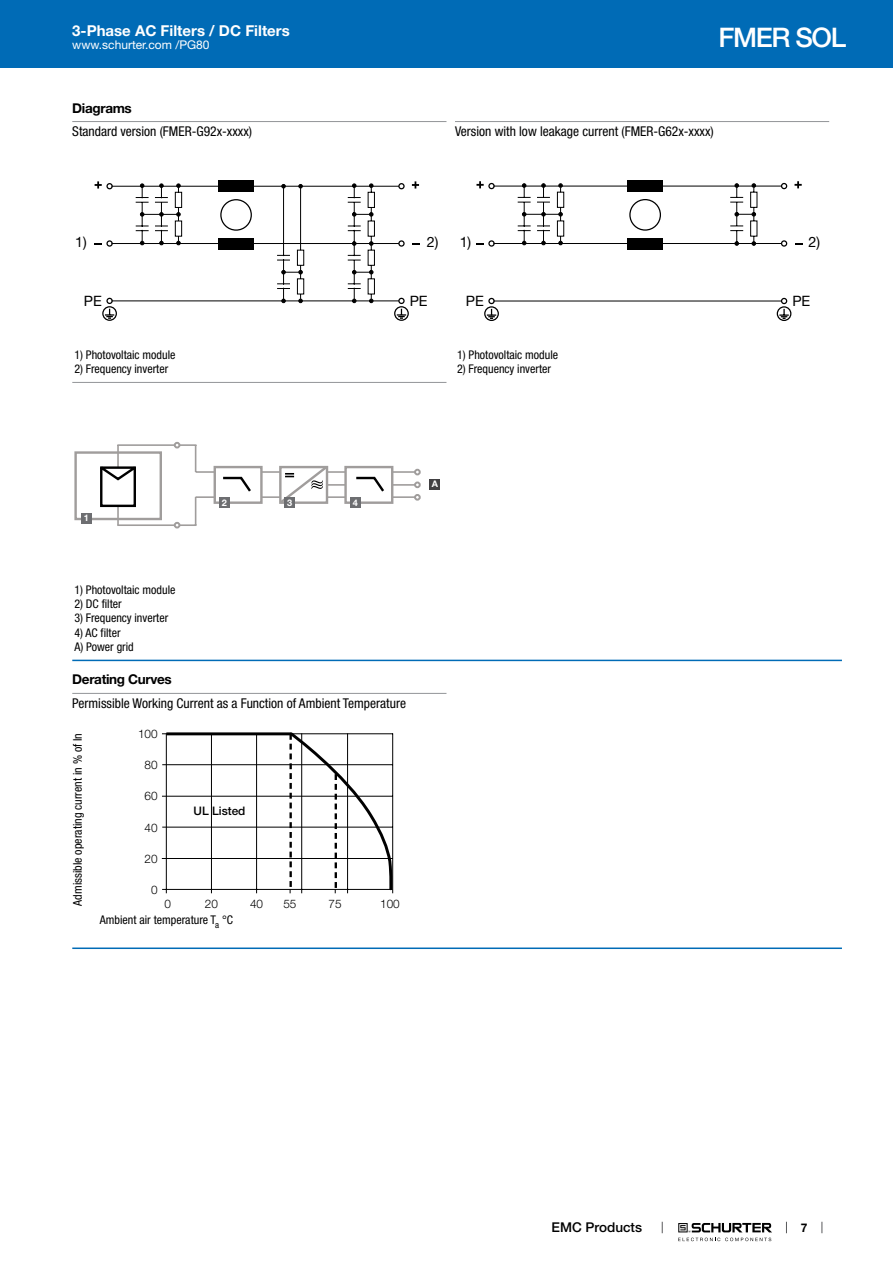
<style>
.page{position:relative;width:893px;height:1263px;background:#fff}
.page>*{position:absolute;margin:0;border:0;box-sizing:border-box;transform-origin:0 0}
.t1{font:500 27px "Helvetica Neue LT";letter-spacing:-.05em;color:#fff}
.t2{font:700 15px "Helvetica Neue LT";color:#fff}
.t3{font:14.25px "Helvetica Neue LT";color:#000}
.t4{font:condensed 13.5px "Helvetica Neue LT";color:#000}
.t5{font:700 13.5px "Helvetica Neue LT";letter-spacing:-.025em;color:#000}
.t6{font:500 13.5px "Helvetica Neue LT";color:#000}
.t7{font:condensed 12px/14.4px "Helvetica Neue LT";color:#000}
.t8{font:12px "Helvetica Neue LT";color:#fff}
.t9{font:700 12px "Helvetica Neue LT";color:#000}
.t10{font:300 11.7px "Helvetica Neue LT";color:#000}
.t11{font:500 11.7px "Helvetica Neue LT";color:#000}
.t12{font:700 9.15px "Helvetica Neue LT";color:#fff}
</style>
<div class="page">
<svg style="left:678px;top:1223px;width:94px;height:18px"></svg>
<div style="left:0;top:0;width:893px;height:68px;background:#006bb6"></div>
<hr style="left:72px;top:121px;width:374px;height:1px;background:#939598">
<svg style="left:95px;top:181px;width:325px;height:140px"></svg>
<hr style="left:455px;top:121px;width:374px;height:1px;background:#939598">
<div style="left:627px;top:180px;width:36px;height:12px;background:#000"></div>
<svg style="left:476px;top:181px;width:326px;height:140px"></svg>
<hr style="left:72px;top:382px;width:374px;height:1px;background:#939598">
<div style="left:74px;top:451px;width:88px;height:69px;border:2px solid #a09d9c"></div>
<hr style="left:117px;top:445px;width:2px;height:23px;background:#a09d9c">
<hr style="left:117px;top:444px;width:79px;height:2px;background:#a09d9c">
<svg style="left:195px;top:445px;width:20px;height:28px"></svg>
<svg style="left:174px;top:442px;width:6px;height:6px"></svg>
<div style="left:214px;top:466px;width:49px;height:38px;border:2px solid #a09d9c"></div>
<hr style="left:117px;top:524px;width:79px;height:2px;background:#a09d9c">
<svg style="left:195px;top:496px;width:20px;height:29px"></svg>
<svg style="left:174px;top:522px;width:6px;height:6px"></svg>
<hr style="left:392px;top:471px;width:24px;height:2px;background:#a09d9c">
<hr style="left:392px;top:484px;width:24px;height:2px;background:#a09d9c">
<hr style="left:392px;top:496px;width:24px;height:2px;background:#a09d9c">
<div style="left:344px;top:466px;width:49px;height:38px;border:2px solid #a09d9c"></div>
<div style="left:414px;top:469px;width:7px;height:6px;border:2px solid #a09d9c;border-radius:50%"></div>
<div style="left:414px;top:481px;width:7px;height:7px;border:2px solid #a09d9c;border-radius:50%"></div>
<div style="left:414px;top:494px;width:7px;height:7px;border:2px solid #a09d9c;border-radius:50%"></div>
<svg style="left:221px;top:465px;width:165px;height:41px"></svg>
<div style="left:81px;top:513px;width:10px;height:10px;background:#6d6e71"></div>
<div style="left:430px;top:479px;width:10px;height:10px;background:#414042"></div>
<div style="left:219px;top:498px;width:10px;height:10px;background:#6d6e71"></div>
<div style="left:284px;top:498px;width:11px;height:10px;background:#6d6e71"></div>
<div style="left:350px;top:498px;width:10px;height:10px;background:#6d6e71"></div>
<svg style="left:98px;top:464px;width:40px;height:61px"></svg>
<hr style="left:72px;top:660px;width:770px;height:1px;background:#006bb6">
<hr style="left:72px;top:693px;width:374px;height:1px;background:#939598">
<hr style="left:162px;top:733px;width:231px;height:1px;background:#000">
<hr style="left:162px;top:764px;width:231px;height:1px;background:#000">
<hr style="left:162px;top:796px;width:231px;height:1px;background:#000">
<hr style="left:162px;top:827px;width:231px;height:1px;background:#000">
<hr style="left:162px;top:858px;width:230px;height:1px;background:#000">
<hr style="left:166px;top:732px;width:125px;height:3px;background:#000">
<svg style="left:288px;top:732px;width:106px;height:161px"></svg>
<hr style="left:162px;top:889px;width:230px;height:1px;background:#000">
<hr style="left:166px;top:733px;width:1px;height:160px;background:#000">
<hr style="left:211px;top:733px;width:1px;height:160px;background:#000">
<hr style="left:256px;top:733px;width:1px;height:160px;background:#000">
<hr style="left:301px;top:733px;width:1px;height:160px;background:#000">
<hr style="left:347px;top:733px;width:1px;height:160px;background:#000">
<hr style="left:72px;top:947px;width:770px;height:2px;background:#006bb6">
<p class="t2" style="left:72px;top:21px;width:219px">3-Phase AC Filters / DC Filters</p>
<p class="t8" style="left:72px;top:38px;width:139px">www.schurter.com /PG80</p>
<p class="t5" style="left:72px;top:99px;width:61px">Diagrams</p>
<p class="t4" style="left:72px;top:123px;width:181px">Standard version (FMER-G92x-xxxx)</p>
<h1 class="t1" style="left:719px;top:21px;width:129px">FMER SOL</h1>
<p class="t4" style="left:455px;top:123px;width:260px">Version with low leakage current (FMER-G62x-xxxx)</p>
<p class="t3" style="left:75px;top:234px;width:13px">1)</p>
<p class="t3" style="left:427px;top:234px;width:13px">2)</p>
<p class="t3" style="left:460px;top:233px;width:13px">1)</p>
<p class="t3" style="left:809px;top:233px;width:13px">2)</p>
<p class="t3" style="left:84px;top:292px;width:19px">PE</p>
<p class="t3" style="left:410px;top:292px;width:19px">PE</p>
<p class="t3" style="left:466px;top:292px;width:20px">PE</p>
<p class="t3" style="left:792px;top:292px;width:20px">PE</p>
<p class="t7" style="left:74px;top:347px;width:103px">1) Photovoltaic module</p>
<p class="t7" style="left:74px;top:362px;width:95px">2) Frequency inverter</p>
<p class="t7" style="left:457px;top:347px;width:103px">1) Photovoltaic module</p>
<p class="t7" style="left:457px;top:362px;width:95px">2) Frequency inverter</p>
<p class="t12" style="left:84px;top:512px;width:7px">1</p>
<p class="t12" style="left:222px;top:497px;width:7px">2</p>
<p class="t12" style="left:287px;top:497px;width:7px">3</p>
<p class="t12" style="left:353px;top:497px;width:7px">4</p>
<p class="t7" style="left:74px;top:582px;width:103px">1) Photovoltaic module</p>
<p class="t7" style="left:74px;top:596px;width:49px">2) DC filter</p>
<p class="t7" style="left:74px;top:611px;width:95px">3) Frequency inverter</p>
<p class="t7" style="left:74px;top:625px;width:61px">4) AC filter<br>A) Power grid</p>
<p class="t5" style="left:72px;top:671px;width:101px">Derating Curves</p>
<p class="t4" style="left:72px;top:695px;width:335px">Permissible Working Current as a Function of Ambient Temperature</p>
<p class="t7" style="left:70px;top:906px;width:174px;rotate:-90deg">Admissible operating current in % of In</p>
<p class="t10" style="left:138px;top:727px;width:21px">100</p>
<p class="t10" style="left:145px;top:758px;width:15px">80</p>
<p class="t10" style="left:145px;top:789px;width:15px">60</p>
<p class="t10" style="left:145px;top:820px;width:15px">40</p>
<p class="t10" style="left:145px;top:851px;width:15px">20</p>
<p class="t10" style="left:151px;top:883px;width:8px">0</p>
<p class="t11" style="left:194px;top:804px;width:53px">UL Listed</p>
<p class="t10" style="left:164px;top:897px;width:8px">0</p>
<p class="t10" style="left:205px;top:897px;width:15px">20</p>
<p class="t10" style="left:250px;top:897px;width:15px">40</p>
<p class="t10" style="left:283px;top:897px;width:15px">55</p>
<p class="t10" style="left:329px;top:897px;width:15px">75</p>
<p class="t10" style="left:380px;top:897px;width:21px">100</p>
<p class="t7" style="left:100px;top:913px;width:135px">Ambient air temperature T<sub>a</sub> °C</p>
<p class="t12" style="left:432px;top:478px;width:8px">A</p>
<p class="t6" style="left:552px;top:1219px;width:92px">EMC Products</p>
<p class="t9" style="left:801px;top:1220px;width:8px">7</p>
</div>
